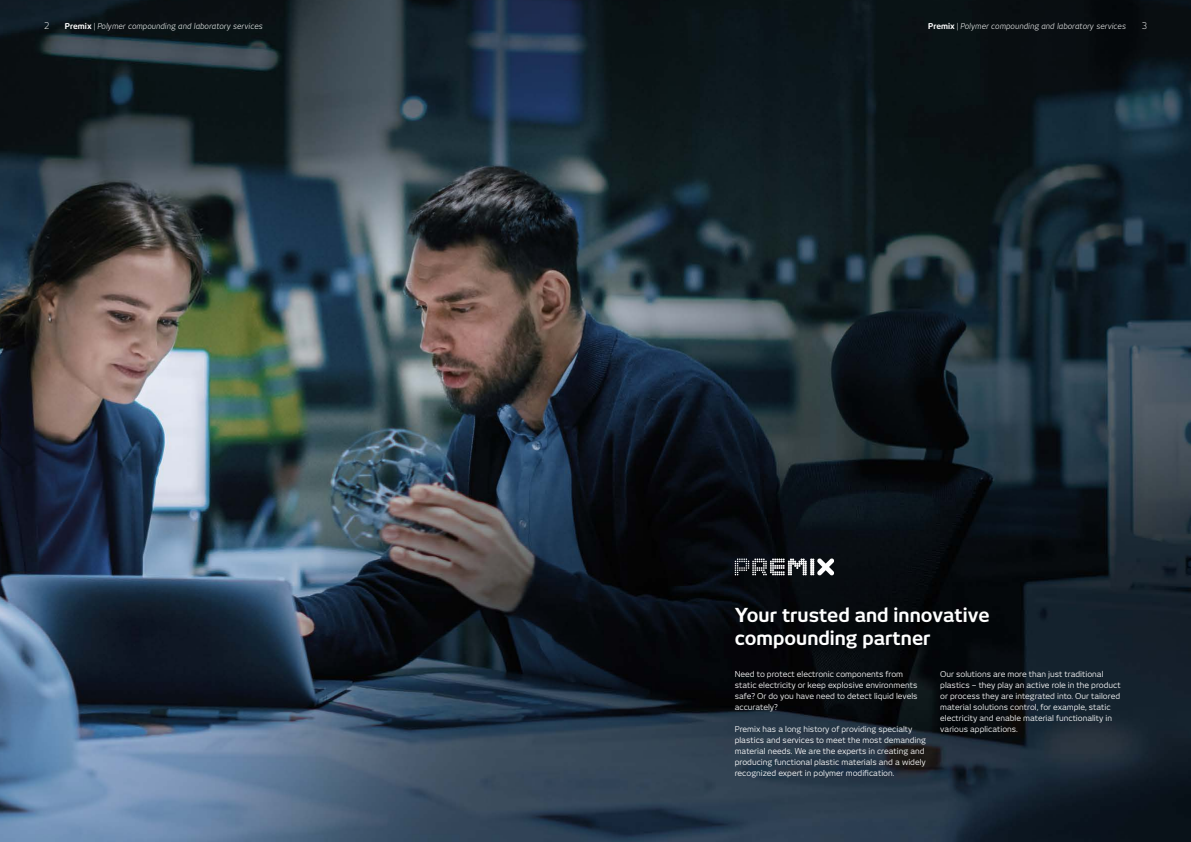
<style>
.page{position:relative;width:1191px;height:842px;background:#fff}
.page>*{position:absolute;margin:0;border:0;box-sizing:border-box;transform-origin:0 0}
.t1{font:700 19px/23px "New June";color:#fff}
.t2{font:300 9px "New June";color:#fff}
.t3{font:8px/11px "New June";color:#fff}
.t4{font:italic 8px "New June";color:#fff}
.s1{font-weight:700;font-style:normal}
.s2{font-weight:300;font-style:normal}
</style>
<div class="page">
<img style="left:0;top:0;width:1191px;height:842px">
<svg style="left:734px;top:558px;width:100px;height:17px"></svg>
<p class="t2" style="left:44px;top:20px;width:7px">2</p>
<p class="t4" style="left:65px;top:21px;width:199px"><span class="s1">Premix</span> <span class="s2">|</span> Polymer compounding and laboratory services</p>
<p class="t4" style="left:928px;top:21px;width:199px"><span class="s1">Premix</span> <span class="s2">|</span> Polymer compounding and laboratory services</p>
<p class="t2" style="left:1141px;top:20px;width:7px">3</p>
<h1 class="t1" style="left:734px;top:603px;width:256px">Your trusted and innovative compounding partner</h1>
<p class="t3" style="left:734px;top:669px;width:184px">Need to protect electronic components from static electricity or keep explosive environments safe? Or do you have need to detect liquid levels accurately?</p>
<p class="t3" style="left:734px;top:724px;width:193px">Premix has a long history of providing specialty plastics and services to meet the most demanding material needs. We are the experts in creating and producing functional plastic materials and a widely recognized expert in polymer modification.</p>
<p class="t3" style="left:940px;top:669px;width:182px">Our solutions are more than just traditional plastics – they play an active role in the product or process they are integrated into. Our tailored material solutions control, for example, static electricity and enable material functionality in various applications.</p>
</div>
